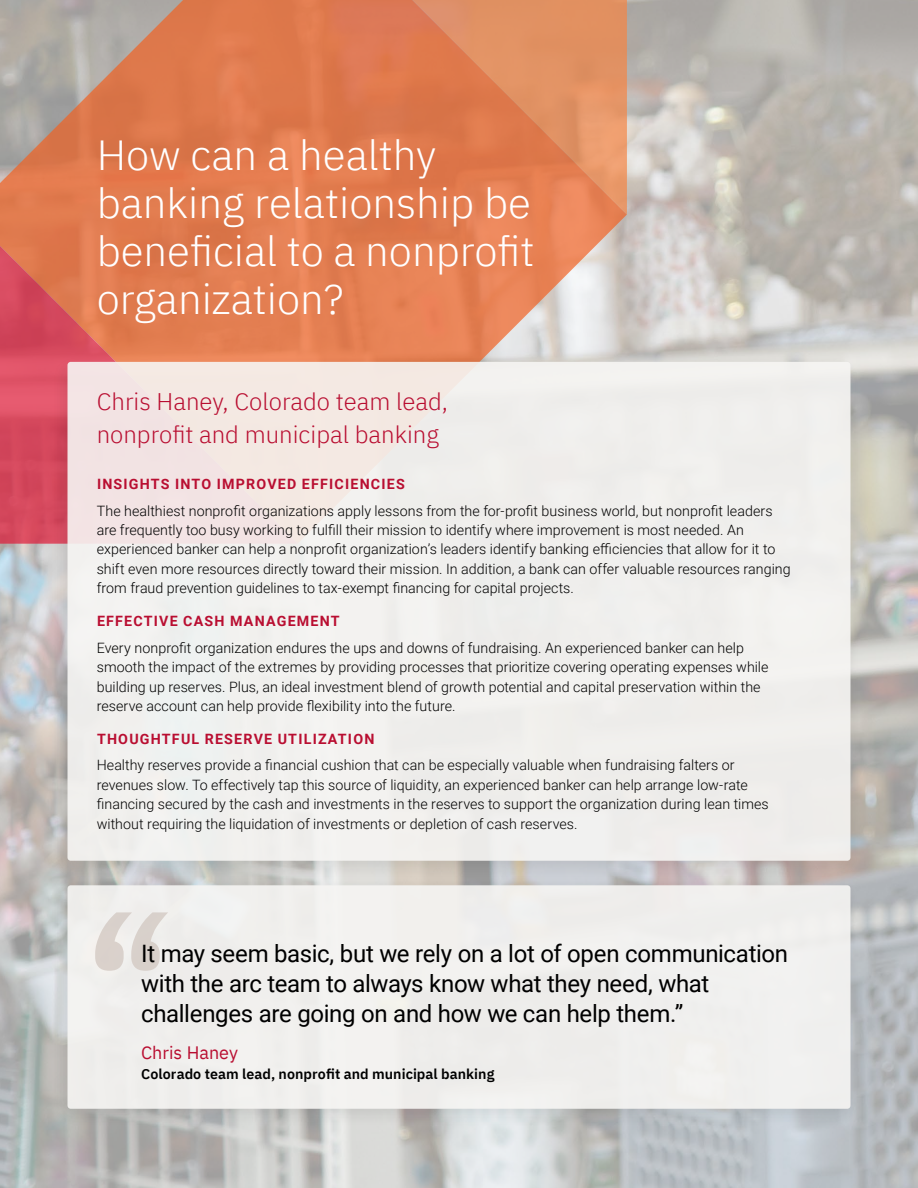
<style>
.page{position:relative;width:918px;height:1188px;background:#fff}
.page>*{position:absolute;margin:0;border:0;box-sizing:border-box;transform-origin:0 0}
.t1{font:300 42px/48px "IBM Plex Sans";color:#fff}
.t2{font:24px/30px "Roboto";letter-spacing:-.015em;color:#000}
.t3{font:300 24px/33px "IBM Plex Sans";color:#b90e31}
.t4{font:18px "IBM Plex Sans";color:#b90e31}
.t5{font:300 14.25px/19.5px "Roboto";letter-spacing:.005em;color:#000}
.t6{font:700 14.25px "Roboto";letter-spacing:.085em;color:#b90e31}
.t7{font:600 14.25px "IBM Plex Sans";letter-spacing:.005em;color:#000}
</style>
<div class="page">
<svg style="left:0;top:0;width:627px;height:353px;fill:#e07f52"></svg>
<svg style="left:0;top:215px;width:298px;height:329px;fill:#e07a52"></svg>
<svg style="left:298px;top:0;width:329px;height:215px;fill:#e07d52"></svg>
<div style="left:49px;top:353px;width:814px;height:529px;background:#000;opacity:.1"></div>
<div style="left:67px;top:362px;width:784px;height:499px;background:#f6f5f3;border-radius:3px"></div>
<div style="left:49px;top:876px;width:814px;height:254px;background:#000;opacity:.1"></div>
<div style="left:67px;top:885px;width:784px;height:224px;background:#f6f5f3;border-radius:3px"></div>
<svg style="left:95px;top:912px;width:73px;height:59px"></svg>
<h1 class="t1" style="left:97px;top:127px;width:439px">How can a healthy banking relationship be beneficial to a nonprofit organization?</h1>
<h2 class="t3" style="left:97px;top:383px;width:353px">Chris Haney, Colorado team lead, nonprofit and municipal banking</h2>
<p class="t6" style="left:97px;top:474px;width:309px">INSIGHTS INTO IMPROVED EFFICIENCIES</p>
<p class="t5" style="left:97px;top:500px;width:696px">The healthiest nonprofit organizations apply lessons from the for-profit business world, but nonprofit leaders are frequently too busy working to fulfill their mission to identify where improvement is most needed. An experienced banker can help a nonprofit organization’s leaders identify banking efficiencies that allow for it to shift even more resources directly toward their mission. In addition, a bank can offer valuable resources ranging from fraud prevention guidelines to tax-exempt financing for capital projects.</p>
<p class="t6" style="left:97px;top:611px;width:244px">EFFECTIVE CASH MANAGEMENT</p>
<p class="t5" style="left:97px;top:637px;width:673px">Every nonprofit organization endures the ups and downs of fundraising. An experienced banker can help smooth the impact of the extremes by providing processes that prioritize covering operating expenses while building up reserves. Plus, an ideal investment blend of growth potential and capital preservation within the reserve account can help provide flexibility into the future.</p>
<p class="t6" style="left:97px;top:729px;width:279px">THOUGHTFUL RESERVE UTILIZATION</p>
<p class="t5" style="left:97px;top:755px;width:674px">Healthy reserves provide a financial cushion that can be especially valuable when fundraising falters or revenues slow. To effectively tap this source of liquidity, an experienced banker can help arrange low-rate financing secured by the cash and investments in the reserves to support the organization during lean times without requiring the liquidation of investments or depletion of cash reserves.</p>
<h2 class="t2" style="left:141px;top:937px;width:648px">It may seem basic, but we rely on a lot of open communication with the arc team to always know what they need, what challenges are going on and how we can help them.”</h2>
<p class="t4" style="left:141px;top:1039px;width:98px">Chris Haney</p>
<p class="t7" style="left:141px;top:1063px;width:355px">Colorado team lead, nonprofit and municipal banking</p>
</div>
